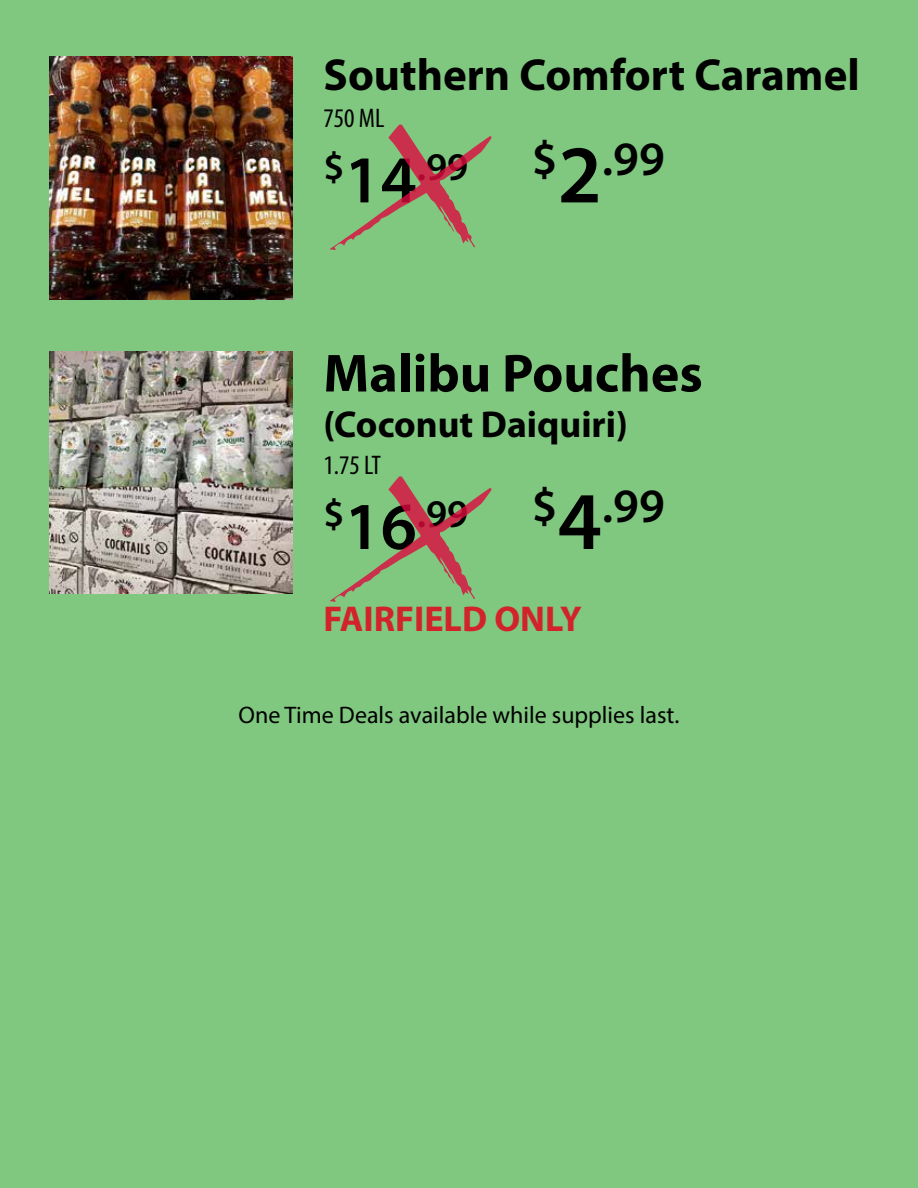
<style>
.page{position:relative;width:918px;height:1188px;background:#80c780}
.page>*{position:absolute;margin:0;border:0;box-sizing:border-box;transform-origin:0 0}
.t1{font:700 54px "Myriad Pro";color:#000}
.t2{font:600 48.15px "Myriad Pro";color:#000}
.t3{font:700 45px "Myriad Pro";color:#000}
.t4{font:600 39.3px "Myriad Pro";color:#000}
.t5{font:700 37.5px "Myriad Pro";color:#000}
.t6{font:700 36px "Myriad Pro";color:#d2232a}
.t7{font:condensed 27px "Myriad Pro";color:#000}
.t8{font:24px "Myriad Pro";color:#000}
.s1{font-size:67.5px}
.s2{font-size:82.5px}
</style>
<div class="page">
<img style="left:49px;top:56px;width:243px;height:243px">
<svg style="left:329px;top:125px;width:163px;height:125px"></svg>
<img style="left:49px;top:351px;width:243px;height:243px">
<svg style="left:329px;top:476px;width:163px;height:126px"></svg>
<h3 class="t3" style="left:323px;top:45px;width:538px">Southern Comfort Caramel</h3>
<p class="t7" style="left:323px;top:102px;width:62px">750 ML</p>
<h3 class="t4" style="left:323px;top:142px;width:146px">$<span class="s1">14</span>.99</h3>
<h2 class="t2" style="left:532px;top:128px;width:134px">$<span class="s2">2</span>.99</h2>
<h1 class="t1" style="left:323px;top:338px;width:381px">Malibu Pouches</h1>
<h3 class="t5" style="left:323px;top:399px;width:306px">(Coconut Daiquiri)</h3>
<p class="t7" style="left:323px;top:449px;width:59px">1.75 LT</p>
<h3 class="t4" style="left:323px;top:488px;width:146px">$<span class="s1">16</span>.99</h3>
<h2 class="t2" style="left:532px;top:475px;width:134px">$<span class="s2">4</span>.99</h2>
<h3 class="t6" style="left:323px;top:596px;width:260px">FAIRFIELD ONLY</h3>
<p class="t8" style="left:239px;top:700px;width:442px">One Time Deals available while supplies last.</p>
</div>
